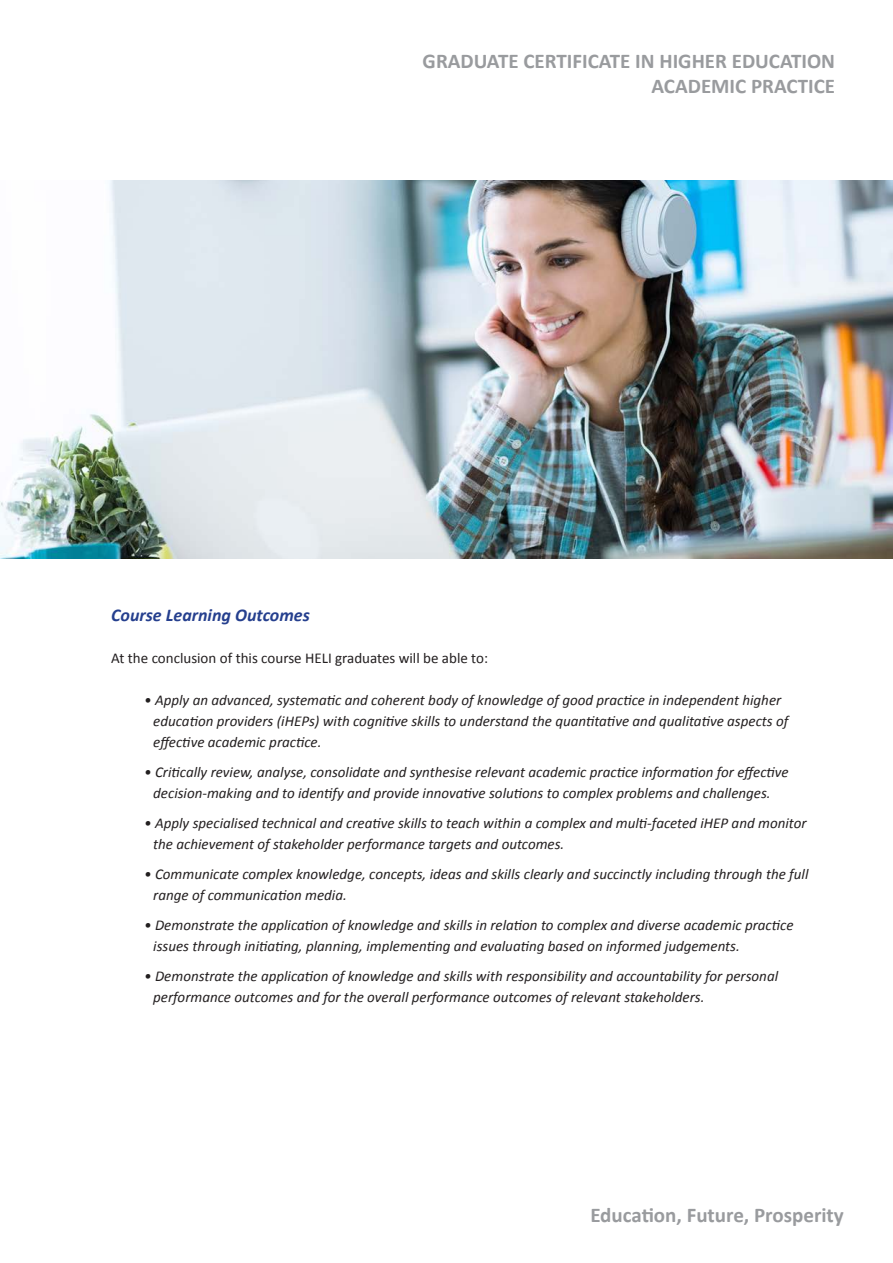
<style>
.page{position:relative;width:893px;height:1263px;background:#fff}
.page>*{position:absolute;margin:0;border:0;box-sizing:border-box;transform-origin:0 0}
.t1{font:700 21px/25.2px "Calibri";color:#999b9e;text-align:right}
.t2{font:italic 700 18px "Calibri";color:#253f8e}
.t3{font:italic 15px/21px "Calibri";color:#231f20}
.t4{font:15px "Calibri";color:#231f20}
</style>
<div class="page">
<img style="left:0;top:180px;width:893px;height:378px">
<h1 class="t1" style="left:423px;top:49px;width:414px">GRADUATE CERTIFICATE IN HIGHER EDUCATION<br>ACADEMIC PRACTICE</h1>
<p class="t2" style="left:111px;top:604px;width:200px">Course Learning Outcomes</p>
<p class="t4" style="left:111px;top:649px;width:378px">At the conclusion of this course HELI graduates will be able to:</p>
<p class="t3" style="left:153px;top:689px;width:637px;text-indent:-9px">• Apply an advanced, systematic and coherent body of knowledge of good practice in independent higher education providers (iHEPs) with cognitive skills to understand the quantitative and qualitative aspects of effective academic practice.</p>
<p class="t3" style="left:153px;top:761px;width:637px;text-indent:-9px">• Critically review, analyse, consolidate and synthesise relevant academic practice information for effective decision-making and to identify and provide innovative solutions to complex problems and challenges.</p>
<p class="t3" style="left:153px;top:812px;width:655px;text-indent:-9px">• Apply specialised technical and creative skills to teach within a complex and multi-faceted iHEP and monitor the achievement of stakeholder performance targets and outcomes.</p>
<p class="t3" style="left:153px;top:863px;width:657px;text-indent:-9px">• Communicate complex knowledge, concepts, ideas and skills clearly and succinctly including through the full range of communication media.</p>
<p class="t3" style="left:153px;top:914px;width:642px;text-indent:-9px">• Demonstrate the application of knowledge and skills in relation to complex and diverse academic practice issues through initiating, planning, implementing and evaluating based on informed judgements.</p>
<p class="t3" style="left:153px;top:965px;width:626px;text-indent:-9px">• Demonstrate the application of knowledge and skills with responsibility and accountability for personal performance outcomes and for the overall performance outcomes of relevant stakeholders.</p>
<h1 class="t1" style="left:590px;top:1202px;width:255px">Education, Future, Prosperity</h1>
</div>
